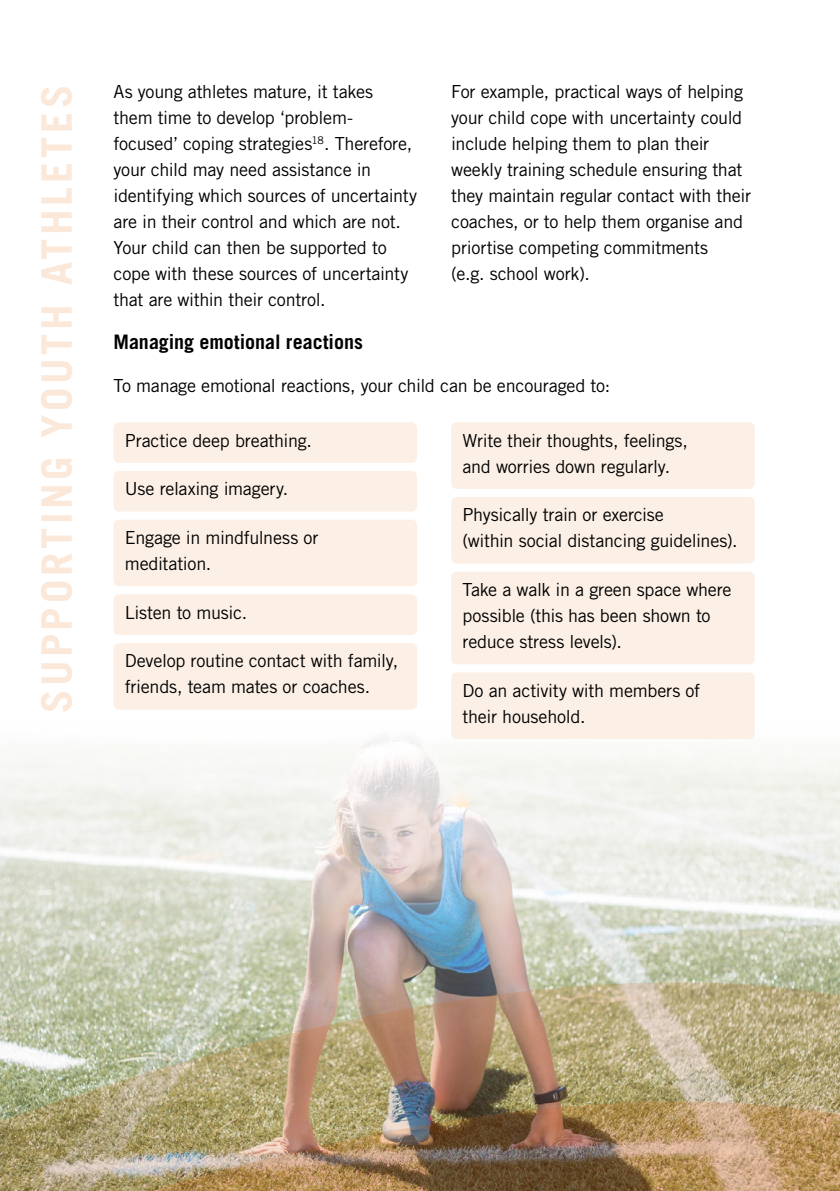
<style>
.page{position:relative;width:840px;height:1191px;background:#fff}
.page>*{position:absolute;margin:0;border:0;box-sizing:border-box;transform-origin:0 0}
.t1{font:700 42px "Trade Gothic LT Std";letter-spacing:.085em;color:#fbe8d9}
.t2{font:700 20px "Trade Gothic LT Std";color:#000}
.t3{font:18px/26px "Trade Gothic LT Std";letter-spacing:-.015em;color:#000}
</style>
<div class="page">
<img style="left:1px;top:716px;width:838px;height:248px">
<div style="left:113px;top:422px;width:304px;height:41px;background:#fcf0e6;border-radius:6px"></div>
<div style="left:113px;top:471px;width:304px;height:40px;background:#fcf0e6;border-radius:6px"></div>
<div style="left:113px;top:519px;width:304px;height:67px;background:#fcf0e6;border-radius:6px"></div>
<div style="left:113px;top:594px;width:304px;height:41px;background:#fcf0e6;border-radius:6px"></div>
<div style="left:113px;top:643px;width:304px;height:66px;background:#fcf0e6;border-radius:6px"></div>
<div style="left:451px;top:422px;width:303px;height:67px;background:#fcf0e6;border-radius:6px"></div>
<div style="left:451px;top:497px;width:303px;height:66px;background:#fcf0e6;border-radius:6px"></div>
<div style="left:451px;top:571px;width:303px;height:93px;background:#fcf0e6;border-radius:6px"></div>
<div style="left:451px;top:672px;width:303px;height:67px;background:#fcf0e6;border-radius:6px"></div>
<img style="left:0;top:964px;width:839px;height:227px">
<h1 class="t1" style="left:31px;top:712px;width:629px;rotate:-90deg">SUPPORTING YOUTH ATHLETES</h1>
<p class="t3" style="left:113px;top:78px;width:305px">As young athletes mature, it takes<br>them time to develop ‘problem&shy;focused’ coping strategies<sup>18</sup>. Therefore, your child may need assistance in identifying which sources of uncertainty are in their control and which are not.<br>Your child can then be supported to cope with these sources of uncertainty that are within their control.</p>
<p class="t3" style="left:451px;top:78px;width:301px">For example, practical ways of helping your child cope with uncertainty could include helping them to plan their weekly training schedule ensuring that they maintain regular contact with their coaches, or to help them organise and priortise competing commitments<br>(e.g. school work).</p>
<p class="t2" style="left:113px;top:330px;width:251px">Managing emotional reactions</p>
<p class="t3" style="left:113px;top:372px;width:498px">To manage emotional reactions, your child can be encouraged to:</p>
<p class="t3" style="left:125px;top:427px;width:189px">Practice deep breathing.</p>
<p class="t3" style="left:125px;top:475px;width:165px">Use relaxing imagery.</p>
<p class="t3" style="left:125px;top:524px;width:195px">Engage in mindfulness or meditation.</p>
<p class="t3" style="left:125px;top:599px;width:124px">Listen to music.</p>
<p class="t3" style="left:125px;top:647px;width:275px">Develop routine contact with family, friends, team mates or coaches.</p>
<p class="t3" style="left:462px;top:427px;width:227px">Write their thoughts, feelings, and worries down regularly.</p>
<p class="t3" style="left:462px;top:501px;width:276px">Physically train or exercise<br>(within social distancing guidelines).</p>
<p class="t3" style="left:462px;top:576px;width:270px">Take a walk in a green space where possible (this has been shown to reduce stress levels).</p>
<p class="t3" style="left:462px;top:677px;width:239px">Do an activity with members of</p>
<p class="t3" style="left:462px;top:703px;width:124px">their household.</p>
</div>
